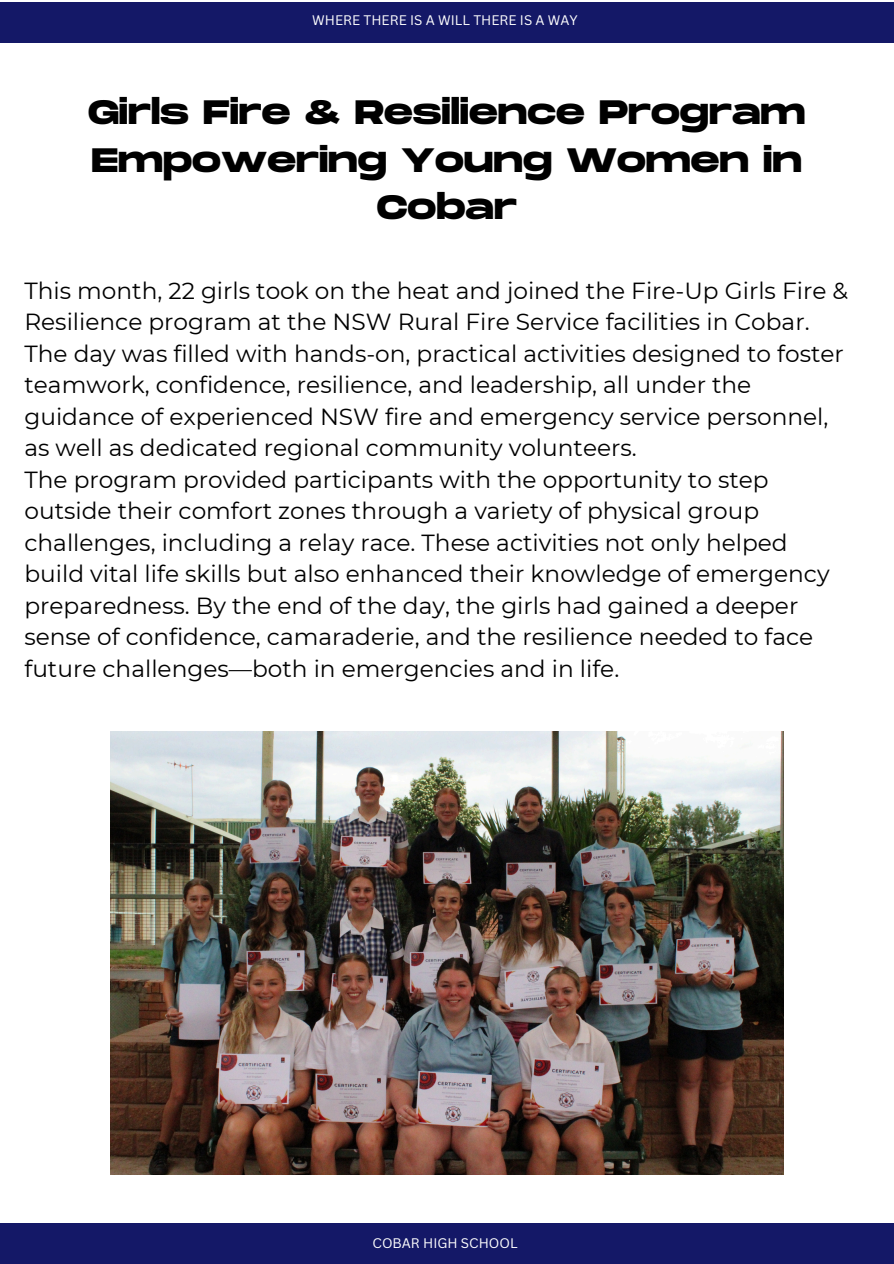
<style>
.page{position:relative;width:894px;height:1264px;background:#fff}
.page>*{position:absolute;margin:0;border:0;box-sizing:border-box;transform-origin:0 0}
.t1{font:700 33.9px/47.2px "Monument Extended";color:#000;text-align:center}
.t2{font:23.25px/31.5px "Montserrat";color:#000}
.t3{font:13.5px "Canva Sans";color:#fff}
</style>
<div class="page">
<div style="left:0;top:1222px;width:893px;height:41px;background:#141867"></div>
<div style="left:0;top:2px;width:893px;height:41px;background:#141867"></div>
<img style="left:110px;top:732px;width:673px;height:442px">
<h1 class="t3" style="left:312px;top:11px;width:267px">WHERE THERE IS A WILL THERE IS A WAY</h1>
<p class="t1" style="left:88px;top:90px;width:719px">Girls Fire &amp; Resilience Program<br>Empowering Young Women in<br>Cobar</p>
<p class="t2" style="left:24px;top:274px;width:824px">This month, 22 girls took on the heat and joined the Fire-Up Girls Fire &amp; Resilience program at the NSW Rural Fire Service facilities in Cobar.<br>The day was filled with hands-on, practical activities designed to foster teamwork, confidence, resilience, and leadership, all under the guidance of experienced NSW fire and emergency service personnel, as well as dedicated regional community volunteers.<br>The program provided participants with the opportunity to step outside their comfort zones through a variety of physical group challenges, including a relay race. These activities not only helped build vital life skills but also enhanced their knowledge of emergency preparedness. By the end of the day, the girls had gained a deeper sense of confidence, camaraderie, and the resilience needed to face future challenges—both in emergencies and in life.</p>
<h2 class="t3" style="left:372px;top:1233px;width:146px">COBAR HIGH SCHOOL</h2>
</div>
